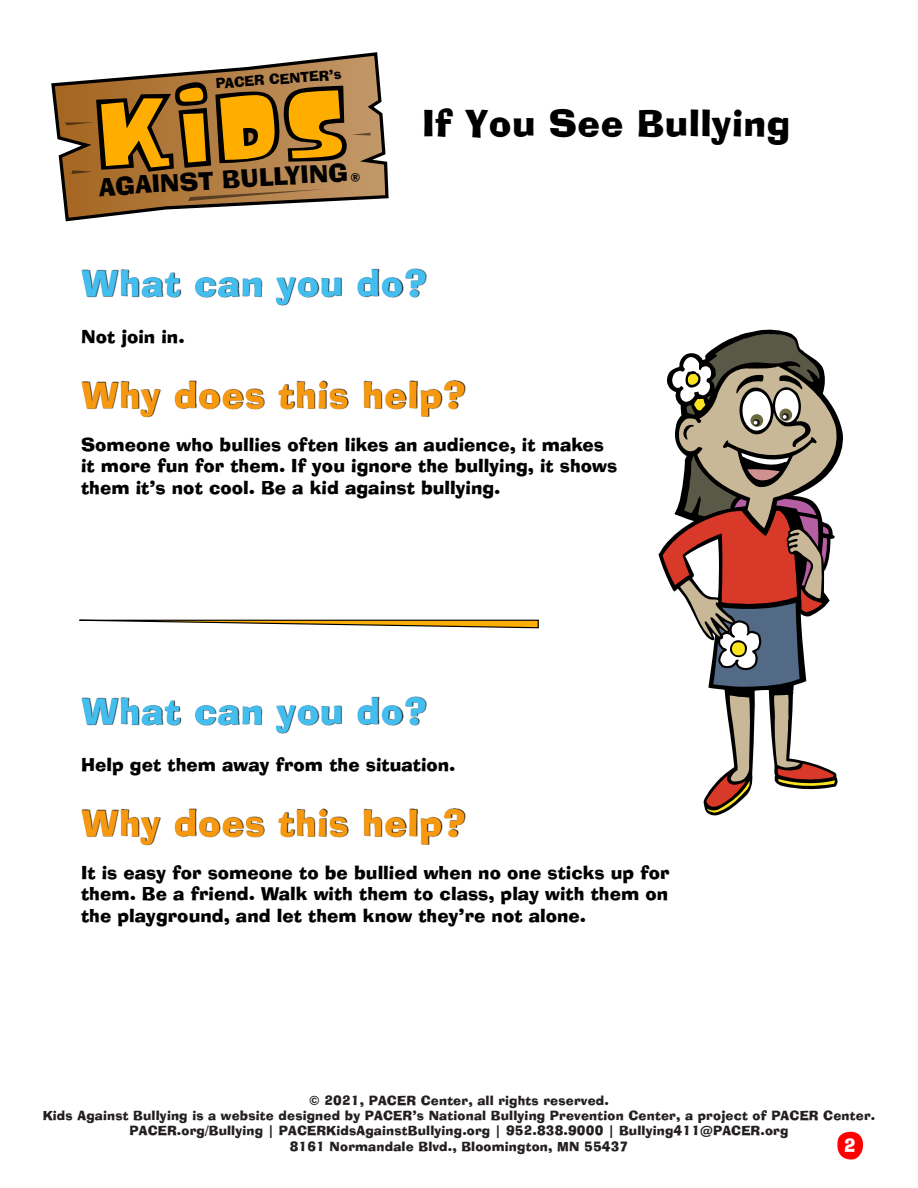
<style>
.page{position:relative;width:918px;height:1188px;background:#fff}
.page>*{position:absolute;margin:0;border:0;box-sizing:border-box;transform-origin:0 0}
.t1{font:36px "Ad Lib BT";letter-spacing:.015em;color:#f79910}
.t2{font:36px "Ad Lib BT";letter-spacing:.015em;color:#44beee}
.t3{font:36px "Ad Lib BT";letter-spacing:.015em;color:#000}
.t4{font:24px "Ad Lib BT";color:#000}
.t5{font:18px/21.6px "Ad Lib BT";color:#000;text-align:justify}
.t6{font:18px "Ad Lib BT";color:#fff}
.t7{font:13.5px "Ad Lib BT";color:#000}
.t8{font:12.75px/15.3px "Ad Lib BT";letter-spacing:.015em;color:#231f20;text-align:center}
</style>
<div class="page">
<svg style="left:51px;top:52px;width:338px;height:170px"></svg>
<svg style="left:188px;top:189px;width:138px;height:12px;background:#9f7342"></svg>
<svg style="left:837px;top:1132px;width:26px;height:27px"></svg>
<svg style="left:703px;top:329px;width:140px;height:487px"></svg>
<svg style="left:774px;top:695px;width:61px;height:92px"></svg>
<svg style="left:706px;top:695px;width:45px;height:118px"></svg>
<svg style="left:659px;top:334px;width:182px;height:353px"></svg>
<svg style="left:79px;top:619px;width:460px;height:10px"></svg>
<img style="left:81px;top:696px;width:346px;height:38px">
<img style="left:82px;top:808px;width:384px;height:38px">
<img style="left:81px;top:268px;width:346px;height:38px">
<img style="left:82px;top:375px;width:589px;height:62px">
<svg style="left:65px;top:81px;width:306px;height:101px;background:#ab7724"></svg>
<p class="t7" style="left:215px;top:75px;width:127px;rotate:-4deg">PACER CENTER’s</p>
<h2 class="t4" style="left:98px;top:171px;width:251px;rotate:-3deg">AGAINST BULLYING</h2>
<h1 class="t3" style="left:422px;top:101px;width:370px">If You See Bullying</h1>
<h1 class="t2" style="left:81px;top:260px;width:348px">What can you do?</h1>
<p class="t5" style="left:81px;top:326px;width:105px">Not join in.</p>
<h1 class="t1" style="left:81px;top:372px;width:387px">Why does this help?</h1>
<p class="t5" style="left:81px;top:433px;width:538px;text-align:left">Someone who bullies often likes an audience, it makes it more fun for them. If you ignore the bullying, it shows them it’s not cool. Be a kid against bullying.</p>
<h1 class="t2" style="left:81px;top:688px;width:348px">What can you do?</h1>
<p class="t5" style="left:81px;top:754px;width:376px">Help get them away from the situation.</p>
<h1 class="t1" style="left:81px;top:800px;width:387px">Why does this help?</h1>
<p class="t5" style="left:81px;top:861px;width:590px">It is easy for someone to be bullied when no one sticks up for them. Be a friend. Walk with them to class, play with them on the playground, and let them know they’re not alone.</p>
<p class="t8" style="left:43px;top:1092px;width:834px">© 2021, PACER Center, all rights reserved.<br>Kids Against Bullying is a website designed by PACER’s National Bullying Prevention Center, a project of PACER Center.<br>PACER.org/Bullying | PACERKidsAgainstBullying.org | 952.838.9000 | Bullying411@PACER.org<br>8161 Normandale Blvd., Bloomington, MN 55437</p>
<p class="t6" style="left:844px;top:1134px;width:14px">2</p>
</div>
